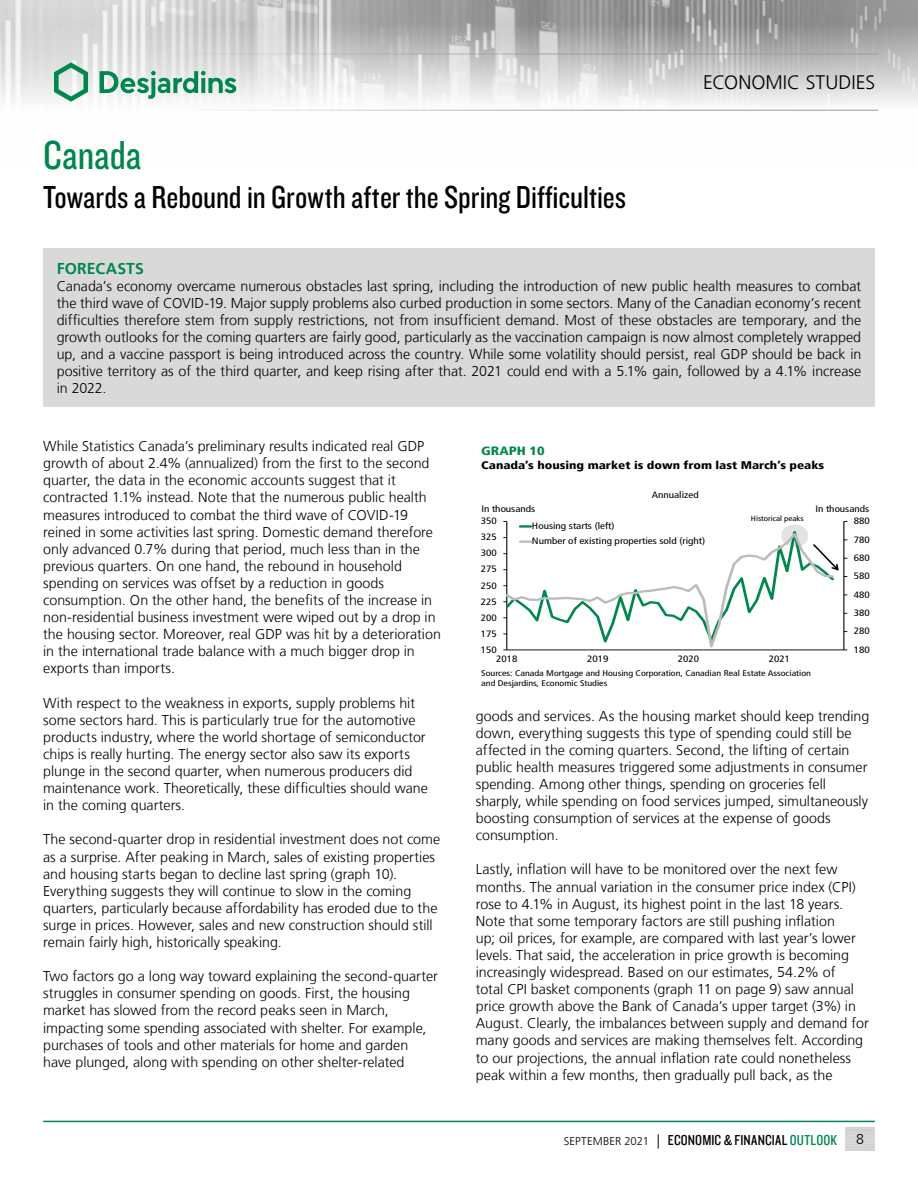
<style>
.page{position:relative;width:918px;height:1188px;background:#fff}
.page>*{position:absolute;margin:0;border:0;box-sizing:border-box;transform-origin:0 0}
.t1{font:42px "Knockout 29 Junior Ltweight";color:#00874e}
.t2{font:33px "Knockout 29 Junior Ltweight";color:#000}
.t3{font:300 19.5px "Frutiger LT";letter-spacing:.005em;color:#000}
.t4{font:700 15.75px "Frutiger LT";letter-spacing:.01em;color:#00874e}
.t5{font:15px "Knockout 29 Junior Ltweight";letter-spacing:.01em;color:#000}
.t6{font:300 14.25px/17.1px "Frutiger LT";color:#000}
.t7{font:900 condensed 12px "Frutiger LT";color:#00874e;scale:1.2 1}
.t8{font:900 condensed 11.1px "Frutiger LT";color:#000;scale:1.2 1}
.t9{font:condensed 9.3px "Frutiger LT";color:#000;scale:1.2 1}
.t10{font:condensed 9.15px "Frutiger LT";color:#000;scale:1.2 1}
.t11{font:condensed 8.25px/9.9px "Frutiger LT";color:#000;scale:1.2 1}
.t12{font:condensed 7.35px "Frutiger LT";color:#000;scale:1.2 1}
.s1{font-family:"Frutiger LT";font-weight:300;font-size:11.25px}
.s2{font-family:"Frutiger LT";font-weight:300;font-size:14.25px}
.s3{color:#00874e}
</style>
<div class="page">
<img style="left:0;top:0;width:918px;height:110px">
<hr style="left:0;top:54px;width:878px;height:1px;background:#9d9d9c">
<hr style="left:0;top:110px;width:878px;height:1px;background:#9d9d9c">
<svg style="left:54px;top:62px;width:34px;height:40px"></svg>
<svg style="left:100px;top:71px;width:136px;height:28px"></svg>
<hr style="left:43px;top:1121px;width:832px;height:1px;background:#00874e">
<div style="left:43px;top:248px;width:832px;height:159px;background:#d9d9d9"></div>
<svg style="left:503px;top:521px;width:344px;height:130px"></svg>
<h1 class="t1" style="left:43px;top:128px;width:100px">Canada</h1>
<h2 class="t2" style="left:43px;top:176px;width:585px">Towards a Rebound in Growth after the Spring Difficulties</h2>
<h3 class="t3" style="left:703px;top:72px;width:174px">ECONOMIC STUDIES</h3>
<p class="t4" style="left:57px;top:259px;width:89px">FORECASTS</p>
<p class="t6" style="left:57px;top:277px;width:806px;text-align:justify">Canada’s economy overcame numerous obstacles last spring, including the introduction of new public health measures to combat the third wave of COVID‑19. Major supply problems also curbed production in some sectors. Many of the Canadian economy’s recent difficulties therefore stem from supply restrictions, not from insufficient demand. Most of these obstacles are temporary, and the growth outlooks for the coming quarters are fairly good, particularly as the vaccination campaign is now almost completely wrapped up, and a vaccine passport is being introduced across the country. While some volatility should persist, real GDP should be back in positive territory as of the third quarter, and keep rising after that. 2021 could end with a 5.1% gain, followed by a 4.1% increase in 2022.</p>
<p class="t6" style="left:43px;top:438px;width:399px">While Statistics Canada’s preliminary results indicated real GDP growth of about 2.4% (annualized) from the first to the second quarter, the data in the economic accounts suggest that it contracted 1.1% instead. Note that the numerous public health measures introduced to combat the third wave of COVID‑19 reined in some activities last spring. Domestic demand therefore only advanced 0.7% during that period, much less than in the previous quarters. On one hand, the rebound in household spending on services was offset by a reduction in goods consumption. On the other hand, the benefits of the increase in non-residential business investment were wiped out by a drop in the housing sector. Moreover, real GDP was hit by a deterioration in the international trade balance with a much bigger drop in exports than imports.</p>
<p class="t6" style="left:43px;top:694px;width:386px">With respect to the weakness in exports, supply problems hit some sectors hard. This is particularly true for the automotive products industry, where the world shortage of semiconductor chips is really hurting. The energy sector also saw its exports plunge in the second quarter, when numerous producers did maintenance work. Theoretically, these difficulties should wane in the coming quarters.</p>
<p class="t6" style="left:43px;top:831px;width:399px">The second-quarter drop in residential investment does not come as a surprise. After peaking in March, sales of existing properties and housing starts began to decline last spring (graph 10).<br>Everything suggests they will continue to slow in the coming quarters, particularly because affordability has eroded due to the surge in prices. However, sales and new construction should still remain fairly high, historically speaking.</p>
<p class="t6" style="left:43px;top:968px;width:396px">Two factors go a long way toward explaining the second-quarter struggles in consumer spending on goods. First, the housing market has slowed from the record peaks seen in March, impacting some spending associated with shelter. For example, purchases of tools and other materials for home and garden have plunged, along with spending on other shelter-related</p>
<p class="t7" style="left:481px;top:444px;width:54px">GRAPH 10</p>
<p class="t8" style="left:481px;top:458px;width:287px">Canada’s housing market is down from last March’s peaks</p>
<p class="t10" style="left:481px;top:504px;width:46px">In thousands</p>
<p class="t10" style="left:652px;top:490px;width:41px">Annualized</p>
<p class="t9" style="left:481px;top:516px;width:15px">350</p>
<p class="t10" style="left:481px;top:532px;width:15px">325</p>
<p class="t10" style="left:481px;top:548px;width:15px">300</p>
<p class="t9" style="left:481px;top:564px;width:15px">275</p>
<p class="t10" style="left:481px;top:580px;width:15px">250</p>
<p class="t10" style="left:481px;top:596px;width:15px">225</p>
<p class="t9" style="left:481px;top:612px;width:15px">200</p>
<p class="t10" style="left:481px;top:628px;width:15px">175</p>
<p class="t10" style="left:481px;top:644px;width:15px">150</p>
<p class="t10" style="left:532px;top:521px;width:70px">Housing starts (left)</p>
<p class="t9" style="left:532px;top:536px;width:146px">Number of existing properties sold (right)</p>
<p class="t12" style="left:751px;top:514px;width:46px">Historical peaks</p>
<p class="t9" style="left:496px;top:653px;width:19px">2018</p>
<p class="t9" style="left:587px;top:653px;width:19px">2019</p>
<p class="t9" style="left:678px;top:653px;width:19px">2020</p>
<p class="t9" style="left:769px;top:653px;width:19px">2021</p>
<p class="t10" style="left:815px;top:504px;width:46px">In thousands</p>
<p class="t9" style="left:854px;top:516px;width:15px">880</p>
<p class="t10" style="left:854px;top:534px;width:15px">780</p>
<p class="t10" style="left:854px;top:552px;width:15px">680</p>
<p class="t10" style="left:854px;top:571px;width:15px">580</p>
<p class="t10" style="left:854px;top:589px;width:15px">480</p>
<p class="t10" style="left:854px;top:608px;width:15px">380</p>
<p class="t10" style="left:854px;top:626px;width:15px">280</p>
<p class="t10" style="left:854px;top:644px;width:15px">180</p>
<p class="t11" style="left:481px;top:668px;width:276px">Sources: Canada Mortgage and Housing Corporation, Canadian Real Estate Association and Desjardins, Economic Studies</p>
<p class="t6" style="left:476px;top:707px;width:395px">goods and services. As the housing market should keep trending down, everything suggests this type of spending could still be affected in the coming quarters. Second, the lifting of certain public health measures triggered some adjustments in consumer spending. Among other things, spending on groceries fell sharply, while spending on food services jumped, simultaneously boosting consumption of services at the expense of goods consumption.</p>
<p class="t6" style="left:476px;top:861px;width:394px">Lastly, inflation will have to be monitored over the next few months. The annual variation in the consumer price index (CPI) rose to 4.1% in August, its highest point in the last 18 years.<br>Note that some temporary factors are still pushing inflation<br>up; oil prices, for example, are compared with last year’s lower levels. That said, the acceleration in price growth is becoming increasingly widespread. Based on our estimates, 54.2% of<br>total CPI basket components (graph 11 on page 9) saw annual price growth above the Bank of Canada’s upper target (3%) in August. Clearly, the imbalances between supply and demand for many goods and services are making themselves felt. According to our projections, the annual inflation rate could nonetheless peak within a few months, then gradually pull back, as the</p>
<p class="t5" style="left:564px;top:1130px;width:275px"><span class="s1">SEPTEMBER 2021</span> <span class="s2">|</span> ECONOMIC &amp; FINANCIAL <span class="s3">OUTLOOK</span></p>
<p class="t6" style="left:856px;top:1131px;width:9px">8</p>
</div>
